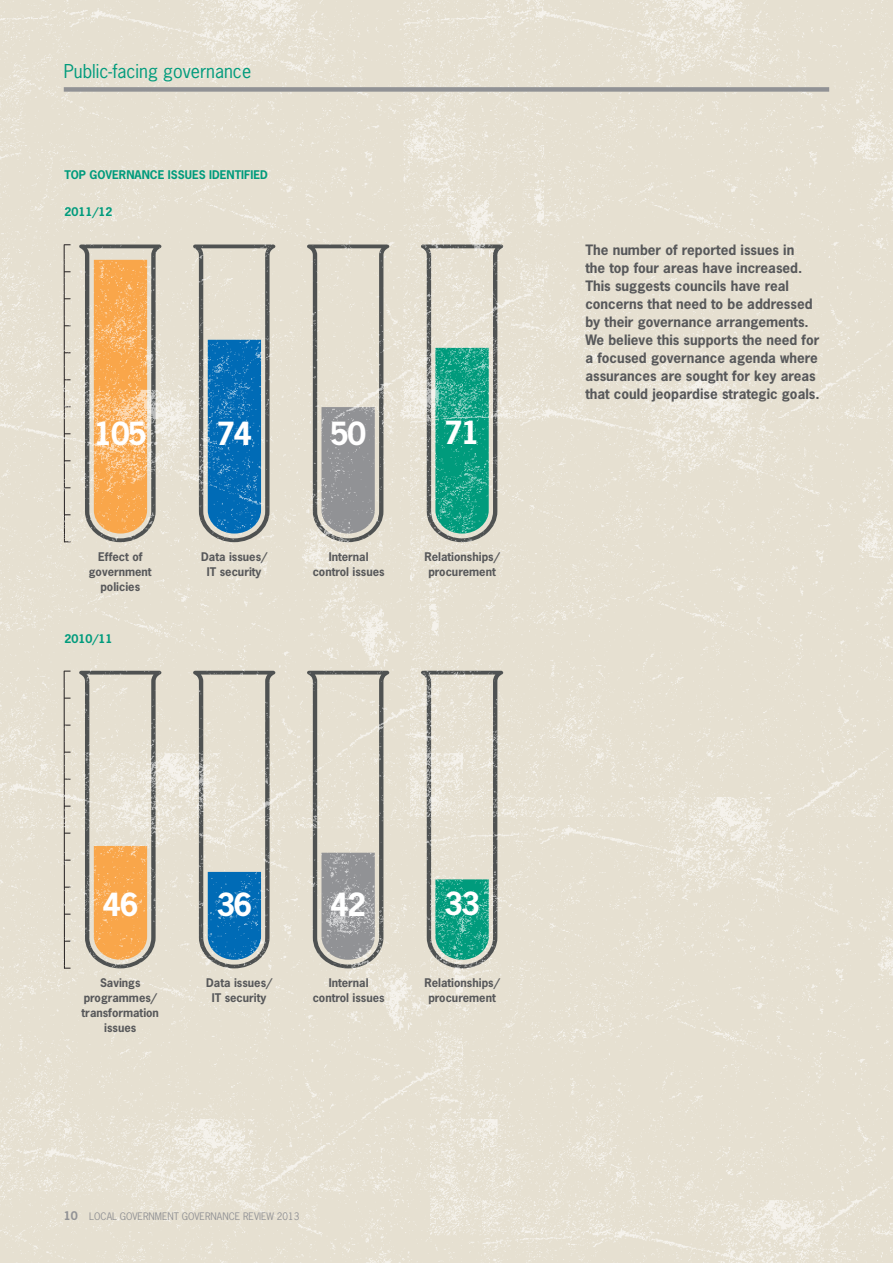
<style>
.page{position:relative;width:893px;height:1263px;background:#fff}
.page>*{position:absolute;margin:0;border:0;box-sizing:border-box;transform-origin:0 0}
.t1{font:700 30px "News Gothic Std";letter-spacing:-.05em;color:#fff}
.t2{font:18px "News Gothic Std";color:#009b7c}
.t3{font:700 13.5px/18px "News Gothic Std";color:#57585a}
.t4{font:700 11.25px/15px "News Gothic Std";color:#57585a;text-align:center}
.t5{font:700 11.25px "News Gothic Std";color:#009b7c}
.t6{font:9.75px "News Gothic Std";color:#919295}
.s1{font-weight:700;font-size:11.25px}
</style>
<div class="page">
<img style="left:0;top:0;width:893px;height:1263px">
<div style="left:64px;top:87px;width:765px;height:5px;background:#919295"></div>
<h2 class="t2" style="left:64px;top:59px;width:189px">PUBLIC-FACING GOVERNANCE</h2>
<p class="t5" style="left:64px;top:167px;width:34px">Top governance</p>
<p class="t5" style="left:168px;top:167px;width:8px">issues</p>
<p class="t5" style="left:209px;top:167px;width:18px">identifie</p>
<p class="t5" style="left:260px;top:167px;width:9px">d</p>
<p class="t5" style="left:64px;top:205px;width:50px">2011/12</p>
<h1 class="t1" style="left:94px;top:413px;width:54px">105</h1>
<p class="t4" style="left:89px;top:549px;width:64px">Effect of government policies</p>
<p class="t5" style="left:64px;top:631px;width:50px">2010/11</p>
<h1 class="t1" style="left:216px;top:413px;width:37px">74</h1>
<p class="t4" style="left:201px;top:549px;width:67px">Data issues/<br>IT security</p>
<h1 class="t1" style="left:330px;top:413px;width:37px">50</h1>
<h1 class="t1" style="left:444px;top:413px;width:37px">71</h1>
<p class="t4" style="left:313px;top:549px;width:74px">Internal control issues</p>
<p class="t4" style="left:424px;top:549px;width:77px">Relationships/ procurement</p>
<p class="t3" style="left:585px;top:240px;width:236px">The number of reported issues in<br>the top four areas have increased.<br>This suggests councils have real concerns that need to be addressed by their governance arrangements.<br>We believe this supports the need for a focused governance agenda where assurances are sought for key areas that could jeopardise strategic goals.</p>
<h1 class="t1" style="left:103px;top:884px;width:37px">46</h1>
<p class="t4" style="left:82px;top:975px;width:79px">Savings programmes/ transformation issues</p>
<h1 class="t1" style="left:216px;top:884px;width:37px">36</h1>
<p class="t4" style="left:206px;top:975px;width:67px">Data issues/<br>IT security</p>
<h1 class="t1" style="left:330px;top:884px;width:37px">42</h1>
<p class="t4" style="left:313px;top:975px;width:74px">Internal control issues</p>
<h1 class="t1" style="left:444px;top:884px;width:37px">33</h1>
<p class="t4" style="left:424px;top:975px;width:77px">Relationships/ procurement</p>
<p class="t6" style="left:64px;top:1210px;width:37px"><span class="s1">10</span> LOCAL</p>
<p class="t6" style="left:120px;top:1210px;width:146px">GOVER NME NT GOVER NANCE REVIEW</p>
<p class="t6" style="left:277px;top:1210px;width:24px">2013</p>
</div>
